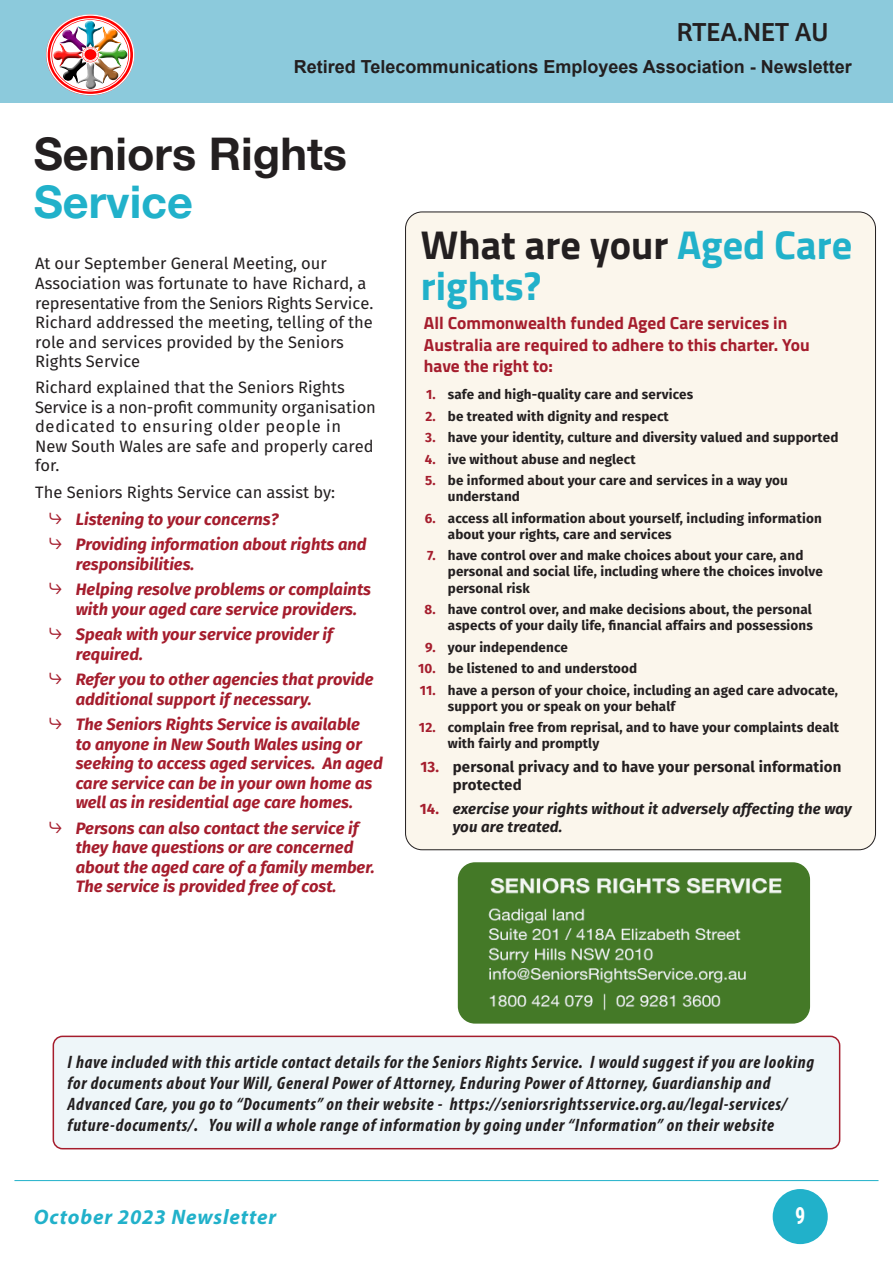
<style>
.page{position:relative;width:893px;height:1263px;background:#fff}
.page>*{position:absolute;margin:0;border:0;box-sizing:border-box;transform-origin:0 0}
.Article_Title{font:700 45px/48px "Helvetica Neue";color:#231f20}
._37_Titillium_Web{font:700 40.35px/41.7px "Titillium Web";color:#21b1ca}
.t1{font:27px "Bree";color:#231f20}
.t2{font:700 23.7px "Roboto Condensed";color:#fff;scale:.85 1}
.t3{font:italic 700 21px "Myriad Pro";letter-spacing:.04em;color:#21b1ca}
.Footer_Text{font:italic 700 condensed 18px/21px "Myriad Pro";letter-spacing:.04em;color:#231f20}
.t4{font:700 18px "Arial";color:#231f20}
.Lead_Paragraph{font:700 17.4px/21.5px "Titillium Web";color:#a51d2d}
.t5{font:italic 700 16.5px/19.5px "Fira Sans";color:#a51d2d}
.Normal_Article_Paragraph{font:16.5px/19.5px "Fira Sans";color:#231f20}
.t6{font:italic 700 15px/18px "Fira Sans";letter-spacing:.01em;color:#231f20}
.t7{font:700 15px/18px "Fira Sans";letter-spacing:.01em;color:#231f20}
.t8{font:700 13.5px/16px "Fira Sans";letter-spacing:.01em;color:#231f20}
.s1{color:#21b1ca}
.s2{font-family:"Owners Text";font-weight:400;font-style:normal}
.s3{color:#231f20}
.s4{color:#a51d2d}
.s5{font-style:normal;color:#a51d2d}
</style>
<div class="page">
<hr style="left:14px;top:1180px;width:864px;height:1px;background:#21b1ca">
<div style="left:0;top:0;width:893px;height:102px;background:#8ccadc"></div>
<svg style="left:47px;top:15px;width:87px;height:80px"></svg>
<div style="left:50px;top:18px;width:80px;height:74px;border:1px solid #fff;border-radius:50%"></div>
<div style="left:46px;top:14px;width:88px;height:81px;border:1px solid #fff;border-radius:50%"></div>
<svg style="left:52px;top:20px;width:76px;height:70px"></svg>
<img style="left:53px;top:21px;width:74px;height:68px">
<div style="left:773px;top:1189px;width:55px;height:55px;background:#21b1ca;border-radius:50%"></div>
<div style="left:406px;top:212px;width:469px;height:638px;background:#fbf6ec;border-radius:17px"></div>
<div style="left:53px;top:1036px;width:787px;height:113px;background:#eef6f9;border-radius:9px"></div>
<div style="left:53px;top:1035px;width:787px;height:114px;border:2px solid #a51d2d;border-radius:9px"></div>
<img style="left:458px;top:862px;width:352px;height:161px">
<h3 class="t1" style="left:677px;top:12px;width:153px">RTEA.NET AU</h3>
<h3 class="t4" style="left:294px;top:55px;width:560px">Retired Telecommunications Employees Association - Newsletter</h3>
<p class="Article_Title" style="left:34px;top:131px;width:315px">Seniors Rights<br><span class="s1">Service</span></p>
<p class="Normal_Article_Paragraph" style="left:35px;top:254px;width:340px">At our September General Meeting, our Association was fortunate to have Richard, a representative from the Seniors Rights Service.<br>Richard addressed the meeting, telling of the role and services provided by the Seniors Rights Service</p>
<p class="Normal_Article_Paragraph" style="left:35px;top:378px;width:342px">Richard explained that the Seniors Rights Service is a non-profit community organisation dedicated to ensuring older people in New South Wales are safe and properly cared for.</p>
<p class="Normal_Article_Paragraph" style="left:35px;top:483px;width:301px">The Seniors Rights Service can assist by:</p>
<p class="t5" style="left:49px;top:509px;width:231px"><span class="s2">↳</span> Listening to your concerns?</p>
<p class="t5" style="left:76px;top:534px;width:292px;text-indent:-27px"><span class="s2">↳</span> Providing information about rights and responsibilities.</p>
<p class="t5" style="left:76px;top:579px;width:297px;text-indent:-27px"><span class="s2">↳</span> Helping resolve problems or complaints with your aged care service providers.</p>
<p class="t5" style="left:76px;top:624px;width:259px;text-indent:-27px"><span class="s2">↳</span> Speak with your service provider if required.</p>
<p class="t5" style="left:76px;top:669px;width:300px;text-indent:-27px"><span class="s2">↳</span> Refer you to other agencies that provide additional support if necessary.</p>
<p class="t5" style="left:76px;top:714px;width:309px;text-indent:-27px"><span class="s2">↳</span> The Seniors Rights Service is available<br>to anyone in New South Wales using or seeking to access aged services. An aged care service can be in your own home as well as in residential age care homes.</p>
<p class="t5" style="left:76px;top:818px;width:300px;text-indent:-27px"><span class="s2">↳</span> Persons can also contact the service if they have questions or are concerned about the aged care of a family member.<br>The service is provided free of cost.</p>
<p class="_37_Titillium_Web" style="left:421px;top:222px;width:433px"><span class="s3">What are your</span> Aged Care rights?</p>
<p class="Lead_Paragraph" style="left:424px;top:311px;width:387px">All Commonwealth funded Aged Care services in<br>Australia are required to adhere to this charter. You have the right to:</p>
<p class="t8" style="left:426px;top:386px;width:269px"><span class="s4">1.</span> safe and high-quality care and services</p>
<p class="t8" style="left:425px;top:408px;width:245px"><span class="s4">2.</span> be treated with dignity and respect</p>
<p class="t8" style="left:425px;top:429px;width:415px"><span class="s4">3.</span> have your identity, culture and diversity valued and supported</p>
<p class="t8" style="left:425px;top:451px;width:212px"><span class="s4">4.</span> ive without abuse and neglect</p>
<p class="t8" style="left:448px;top:472px;width:342px;text-indent:-23px"><span class="s4">5.</span> be informed about your care and services in a way you understand</p>
<p class="t8" style="left:448px;top:510px;width:375px;text-indent:-23px"><span class="s4">6.</span> access all information about yourself, including information about your rights, care and services</p>
<p class="t8" style="left:448px;top:547px;width:377px;text-indent:-21px"><span class="s4">7.</span> have control over and make choices about your care, and personal and social life, including where the choices involve personal risk</p>
<p class="t8" style="left:424px;top:601px;width:390px;text-align:right"><span class="s4">8.</span> have control over, and make decisions about, the personal aspects of your daily life, financial affairs and possessions</p>
<p class="t8" style="left:425px;top:639px;width:144px"><span class="s4">9.</span> your independence</p>
<p class="t8" style="left:418px;top:660px;width:221px"><span class="s4">10.</span> be listened to and understood</p>
<p class="t8" style="left:448px;top:682px;width:392px;text-indent:-28px"><span class="s4">11.</span> have a person of your choice, including an aged care advocate, support you or speak on your behalf</p>
<p class="t8" style="left:448px;top:719px;width:393px;text-indent:-29px"><span class="s4">12.</span> complain free from reprisal, and to have your complaints dealt with fairly and promptly</p>
<p class="t7" style="left:453px;top:757px;width:390px;text-indent:-32px"><span class="s4">13.</span> personal privacy and to have your personal information protected</p>
<p class="t6" style="left:453px;top:799px;width:401px;text-indent:-33px"><span class="s5">14.</span> exercise your rights without it adversely affecting the way you are treated.</p>
<p class="Footer_Text" style="left:68px;top:1051px;width:748px">I have included with this article contact details for the Seniors Rights Service. I would suggest if you are looking for documents about Your Will, General Power of Attorney, Enduring Power of Attorney, Guardianship and Advanced Care, you go to “Documents” on their website - https://seniorsrightsservice.org.au/legal-services/ future-documents/. You will a whole range of information by going under “Information” on their website</p>
<h3 class="t3" style="left:34px;top:1204px;width:244px">October 2023 Newsletter</h3>
<h3 class="t2" style="left:795px;top:1199px;width:14px">9</h3>
</div>
